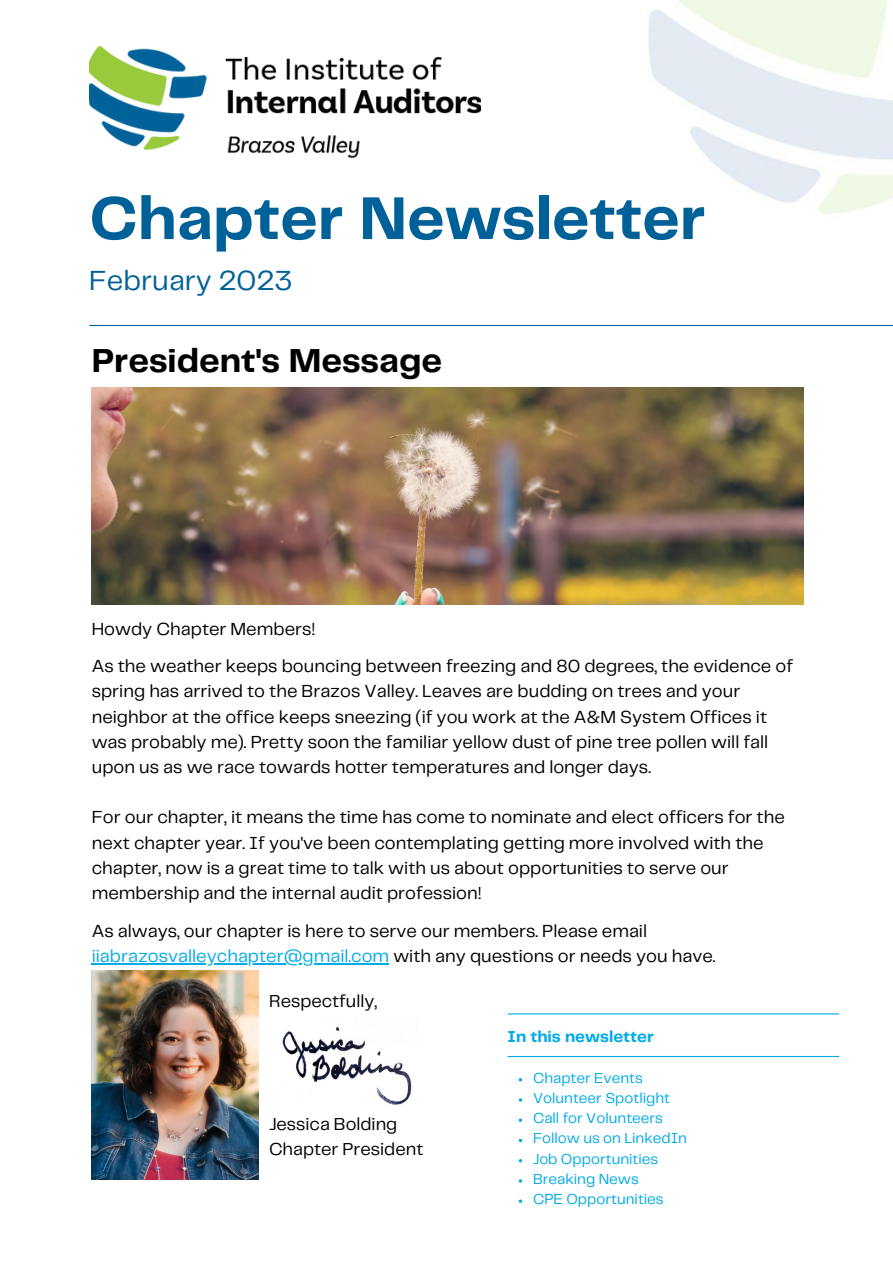
<style>
.page{position:relative;width:893px;height:1264px;background:#fff}
.page>*{position:absolute;margin:0;border:0;box-sizing:border-box;transform-origin:0 0}
.t1{font:700 62.7px "Telegraf";color:#006198}
.t2{font:700 34.5px "Telegraf";color:#000}
.t3{font:28.8px "Telegraf";color:#006198}
.t4{font:18.15px/25.2px "Telegraf";color:#000}
.t5{font:18px/24.8px "Telegraf";color:#000}
.t6{font:700 16.5px "Telegraf";color:#00abe6}
.t7{font:15px/20.2px "Telegraf";color:#00abe6}
.s1{color:#00abe6}
</style>
<div class="page">
<hr style="left:90px;top:325px;width:802px;height:1px;background:#006198">
<hr style="left:508px;top:1013px;width:330px;height:1px;background:#00abe6">
<hr style="left:508px;top:1055px;width:330px;height:2px;background:#00abe6">
<img style="left:89px;top:46px;width:391px;height:113px">
<img style="left:92px;top:970px;width:166px;height:209px">
<img style="left:92px;top:387px;width:711px;height:217px">
<img style="left:282px;top:1027px;width:130px;height:78px">
<hr style="left:92px;top:963px;width:297px;height:1px;background:#00abe6">
<h1 class="t1" style="left:89px;top:191px;width:617px">Chapter Newsletter</h1>
<h3 class="t3" style="left:89px;top:268px;width:205px">February 2023</h3>
<h2 class="t2" style="left:92px;top:346px;width:352px">President's Message</h2>
<p class="t4" style="left:92px;top:611px;width:702px;line-height:37.3px">Howdy Chapter Members!<br>As the weather keeps bouncing between freezing and 80 degrees, the evidence of</p>
<p class="t4" style="left:92px;top:679px;width:678px">spring has arrived to the Brazos Valley. Leaves are budding on trees and your neighbor at the office keeps sneezing (if you work at the A&amp;M System Offices it was probably me). Pretty soon the familiar yellow dust of pine tree pollen will fall upon us as we race towards hotter temperatures and longer days.</p>
<p class="t4" style="left:92px;top:805px;width:694px">For our chapter, it means the time has come to nominate and elect officers for the next chapter year. If you've been contemplating getting more involved with the chapter, now is a great time to talk with us about opportunities to serve our membership and the internal audit profession!</p>
<p class="t4" style="left:92px;top:918px;width:625px">As always, our chapter is here to serve our members. Please email <span class="s1">iiabrazosvalleychapter@gmail.com</span> with any questions or needs you have.</p>
<p class="t5" style="left:269px;top:989px;width:110px">Respectfully,</p>
<p class="t5" style="left:269px;top:1113px;width:156px">Jessica Bolding<br>Chapter President</p>
<p class="t6" style="left:507px;top:1029px;width:148px">In this newsletter</p>
<p class="t7" style="left:533px;top:1068px;width:155px">Chapter Events<br>Volunteer Spotlight<br>Call for Volunteers<br>Follow us on LinkedIn<br>Job Opportunities<br>Breaking News<br>CPE Opportunities</p>
</div>
